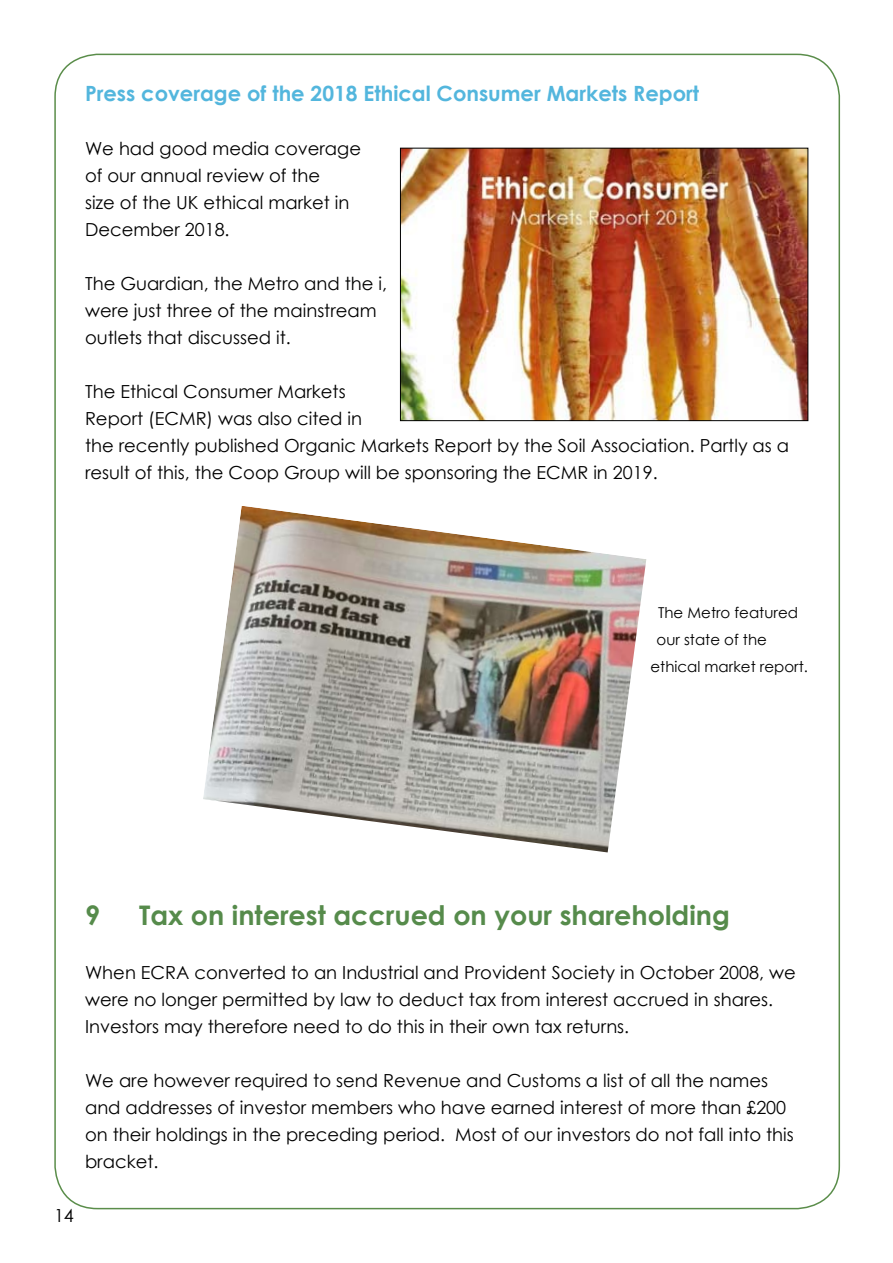
<style>
.page{position:relative;width:893px;height:1263px;background:#fff}
.page>*{position:absolute;margin:0;border:0;box-sizing:border-box;transform-origin:0 0}
.t1{font:700 27px "Century Gothic";color:#568b4b}
.t2{font:700 21px "Century Gothic";color:#53b6dd}
.t3{font:18px/27px "Century Gothic";color:#000}
.t4{font:15px "Century Gothic";color:#000}
</style>
<div class="page">
<img style="left:203px;top:506px;width:443px;height:346px">
<img style="left:402px;top:150px;width:404px;height:269px">
<div style="left:400px;top:148px;width:408px;height:273px;border:1px solid #000"></div>
<p class="t2" style="left:85px;top:77px;width:616px">Press coverage of the 2018 Ethical Consumer Markets Report</p>
<p class="t3" style="left:85px;top:135px;width:277px">We had good media coverage of our annual review of the<br>size of the UK ethical market in<br>December 2018.</p>
<p class="t3" style="left:85px;top:270px;width:304px">The Guardian, the Metro and the i, were just three of the mainstream outlets that discussed it.</p>
<p class="t3" style="left:85px;top:378px;width:706px">The Ethical Consumer Markets<br>Report (ECMR) was also cited in<br>the recently published Organic Markets Report by the Soil Association. Partly as a result of this, the Coop Group will be sponsoring the ECMR in 2019.</p>
<p class="t4" style="left:658px;top:602px;width:142px">The Metro featured</p>
<p class="t4" style="left:656px;top:629px;width:112px">our state of the</p>
<p class="t4" style="left:650px;top:656px;width:159px">ethical market report.</p>
<h1 class="t1" style="left:85px;top:894px;width:17px">9</h1>
<h1 class="t1" style="left:139px;top:894px;width:592px">Tax on interest accrued on your shareholding</h1>
<p class="t3" style="left:85px;top:958px;width:712px">When ECRA converted to an Industrial and Provident Society in October 2008, we were no longer permitted by law to deduct tax from interest accrued in shares.<br>Investors may therefore need to do this in their own tax returns.</p>
<p class="t3" style="left:85px;top:1066px;width:710px">We are however required to send Revenue and Customs a list of all the names and addresses of investor members who have earned interest of more than £200 on their holdings in the preceding period. Most of our investors do not fall into this bracket.</p>
<p class="t3" style="left:54px;top:1202px;width:21px">14</p>
</div>
